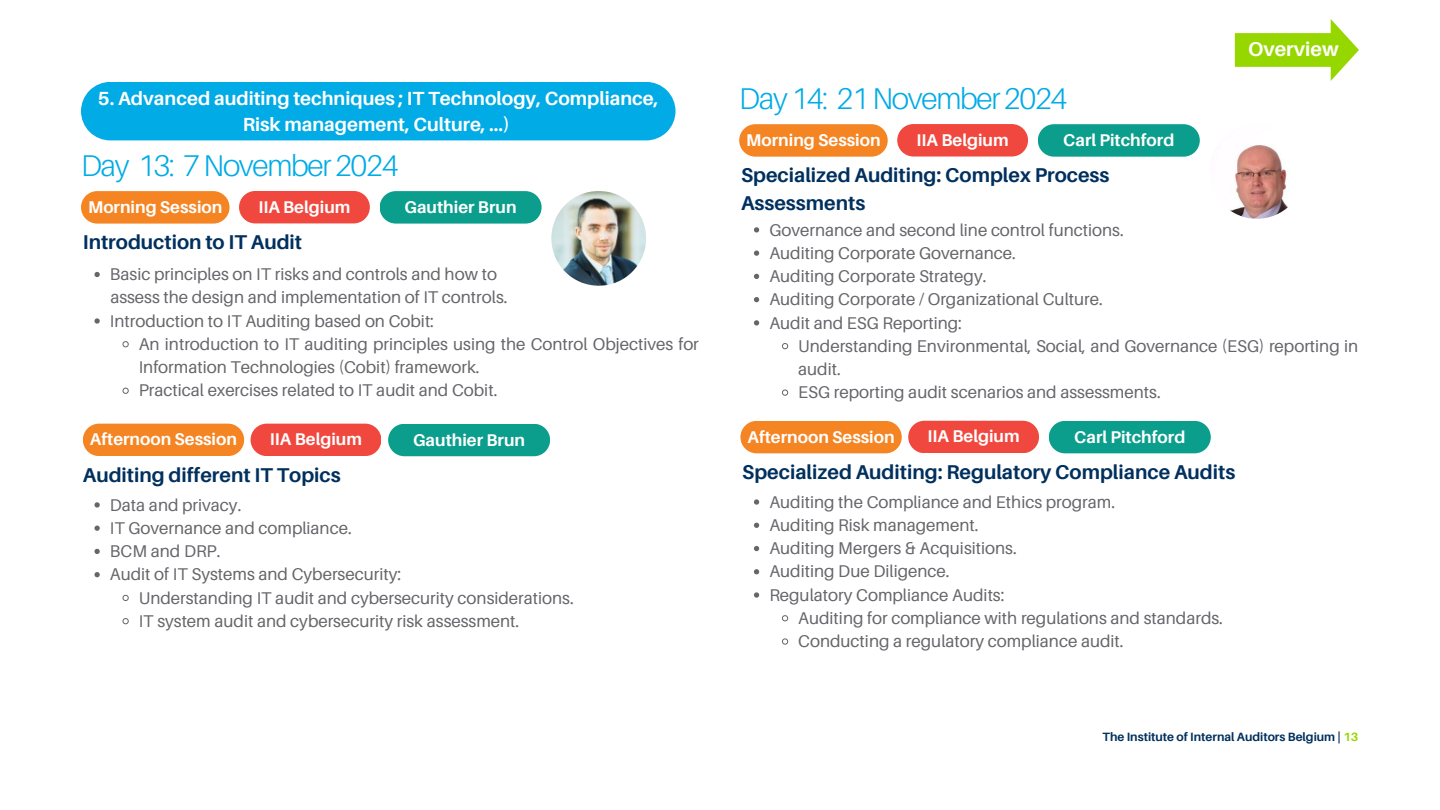
<style>
.page{position:relative;width:1440px;height:810px;background:#fff}
.page>*{position:absolute;margin:0;border:0;box-sizing:border-box;transform-origin:0 0}
.t1{font:300 30px "Aileron";letter-spacing:-.045em;color:#00abe6}
.t2{font:700 20px "Aileron";color:#00305e}
.t3{font:700 20px "Aileron";color:#fff}
.t4{font:700 19px/26.2px "Aileron";color:#fff;text-align:center}
.t5{font:17px/23.2px "Aileron";color:#65656a}
.t6{font:700 17px "Aileron";color:#fff}
.t7{font:700 12px "Aileron";color:#00305e}
.s1{color:#97d700}
</style>
<div class="page">
<svg style="left:1235px;top:19px;width:124px;height:62px"></svg>
<img style="left:551px;top:191px;width:95px;height:95px;border-radius:50%">
<div style="left:239px;top:191px;width:131px;height:32px;background:#f0483e;border-radius:16px"></div>
<div style="left:81px;top:191px;width:149px;height:33px;background:#f58423;border-radius:16px"></div>
<div style="left:251px;top:424px;width:130px;height:32px;background:#f0483e;border-radius:16px"></div>
<div style="left:83px;top:424px;width:161px;height:32px;background:#f58423;border-radius:16px"></div>
<div style="left:380px;top:191px;width:162px;height:33px;background:#0b9e8c;border-radius:16px"></div>
<div style="left:388px;top:424px;width:162px;height:32px;background:#0b9e8c;border-radius:16px"></div>
<svg style="left:94px;top:272px;width:6px;height:5px"></svg>
<svg style="left:94px;top:318px;width:6px;height:6px"></svg>
<svg style="left:122px;top:341px;width:7px;height:7px"></svg>
<svg style="left:122px;top:387px;width:7px;height:7px"></svg>
<svg style="left:94px;top:502px;width:6px;height:6px"></svg>
<svg style="left:94px;top:526px;width:6px;height:5px"></svg>
<svg style="left:94px;top:549px;width:6px;height:5px"></svg>
<svg style="left:94px;top:572px;width:6px;height:5px"></svg>
<svg style="left:122px;top:594px;width:7px;height:7px"></svg>
<svg style="left:122px;top:618px;width:7px;height:7px"></svg>
<img style="left:1210px;top:124px;width:94px;height:95px;border-radius:50%">
<div style="left:897px;top:124px;width:131px;height:33px;background:#f0483e;border-radius:16px"></div>
<div style="left:739px;top:124px;width:149px;height:33px;background:#f58423;border-radius:16px"></div>
<div style="left:1038px;top:124px;width:162px;height:33px;background:#0b9e8c;border-radius:16px"></div>
<div style="left:908px;top:421px;width:131px;height:32px;background:#f0483e;border-radius:16px"></div>
<div style="left:1049px;top:421px;width:162px;height:32px;background:#0b9e8c;border-radius:16px"></div>
<svg style="left:754px;top:499px;width:5px;height:6px"></svg>
<svg style="left:754px;top:523px;width:5px;height:5px"></svg>
<svg style="left:754px;top:546px;width:5px;height:5px"></svg>
<svg style="left:754px;top:569px;width:5px;height:5px"></svg>
<svg style="left:754px;top:592px;width:5px;height:6px"></svg>
<svg style="left:782px;top:615px;width:7px;height:7px"></svg>
<svg style="left:782px;top:638px;width:7px;height:7px"></svg>
<svg style="left:754px;top:227px;width:5px;height:6px"></svg>
<svg style="left:754px;top:251px;width:5px;height:5px"></svg>
<svg style="left:754px;top:274px;width:5px;height:5px"></svg>
<svg style="left:754px;top:297px;width:5px;height:5px"></svg>
<svg style="left:754px;top:320px;width:5px;height:6px"></svg>
<svg style="left:782px;top:343px;width:7px;height:7px"></svg>
<svg style="left:782px;top:389px;width:7px;height:7px"></svg>
<div style="left:740px;top:421px;width:162px;height:32px;background:#f58423;border-radius:16px"></div>
<div style="left:81px;top:82px;width:595px;height:58px;background:#00abe6"></div>
<p class="t4" style="left:98px;top:85px;width:562px">5. Advanced auditing techniques ; IT Technology, Compliance,<br>Risk management, Culture, …)</p>
<p class="t1" style="left:81px;top:147px;width:319px">Day 13: 7 November 2024</p>
<p class="t6" style="left:88px;top:196px;width:136px">Morning Session</p>
<p class="t6" style="left:258px;top:196px;width:93px">IIA Belgium</p>
<p class="t6" style="left:405px;top:196px;width:114px">Gauthier Brun</p>
<p class="t2" style="left:83px;top:230px;width:221px">Introduction to IT Audit</p>
<p class="t5" style="left:110px;top:262px;width:389px">Basic principles on IT risks and controls and how to</p>
<p class="t5" style="left:110px;top:309px;width:326px">Introduction to IT Auditing based on Cobit:</p>
<p class="t5" style="left:139px;top:332px;width:562px">An introduction to IT auditing principles using the Control Objectives for<br>Information Technologies (Cobit) framework.</p>
<p class="t5" style="left:139px;top:378px;width:360px">Practical exercises related to IT audit and Cobit.</p>
<p class="t5" style="left:110px;top:285px;width:399px">assess the design and implementation of IT controls.</p>
<p class="t6" style="left:90px;top:429px;width:149px">Afternoon Session</p>
<p class="t6" style="left:270px;top:429px;width:93px">IIA Belgium</p>
<p class="t6" style="left:413px;top:429px;width:114px">Gauthier Brun</p>
<p class="t2" style="left:83px;top:463px;width:259px">Auditing different IT Topics</p>
<p class="t5" style="left:110px;top:493px;width:133px">Data and privacy.</p>
<p class="t5" style="left:110px;top:516px;width:243px">IT Governance and compliance.</p>
<p class="t5" style="left:110px;top:539px;width:112px">BCM and DRP.</p>
<p class="t5" style="left:110px;top:562px;width:293px">Audit of IT Systems and Cybersecurity:</p>
<p class="t5" style="left:139px;top:586px;width:437px">Understanding IT audit and cybersecurity considerations.</p>
<p class="t5" style="left:139px;top:609px;width:382px">IT system audit and cybersecurity risk assessment.</p>
<p class="t1" style="left:739px;top:80px;width:330px">Day 14: 21 November 2024</p>
<p class="t6" style="left:746px;top:129px;width:136px">Morning Session</p>
<p class="t6" style="left:917px;top:129px;width:93px">IIA Belgium</p>
<p class="t6" style="left:1063px;top:129px;width:113px">Carl Pitchford</p>
<p class="t2" style="left:741px;top:163px;width:370px">Specialized Auditing: Complex Process</p>
<p class="t2" style="left:741px;top:191px;width:126px">Assessments</p>
<p class="t3" style="left:1248px;top:37px;width:92px">Overview</p>
<p class="t5" style="left:769px;top:218px;width:356px">Governance and second line control functions.</p>
<p class="t5" style="left:769px;top:241px;width:248px">Auditing Corporate Governance.</p>
<p class="t5" style="left:769px;top:264px;width:219px">Auditing Corporate Strategy.</p>
<p class="t5" style="left:769px;top:287px;width:335px">Auditing Corporate / Organizational Culture.</p>
<p class="t5" style="left:769px;top:311px;width:194px">Audit and ESG Reporting:</p>
<p class="t5" style="left:798px;top:334px;width:562px">Understanding Environmental, Social, and Governance (ESG) reporting in audit.</p>
<p class="t5" style="left:798px;top:380px;width:364px">ESG reporting audit scenarios and assessments.</p>
<p class="t6" style="left:748px;top:426px;width:149px">Afternoon Session</p>
<p class="t6" style="left:928px;top:426px;width:93px">IIA Belgium</p>
<p class="t6" style="left:1074px;top:426px;width:113px">Carl Pitchford</p>
<p class="t2" style="left:742px;top:460px;width:495px">Specialized Auditing: Regulatory Compliance Audits</p>
<p class="t5" style="left:769px;top:490px;width:347px">Auditing the Compliance and Ethics program.</p>
<p class="t5" style="left:769px;top:513px;width:211px">Auditing Risk management.</p>
<p class="t5" style="left:769px;top:536px;width:249px">Auditing Mergers &amp; Acquisitions.</p>
<p class="t5" style="left:769px;top:560px;width:182px">Auditing Due Diligence.</p>
<p class="t5" style="left:769px;top:583px;width:237px">Regulatory Compliance Audits:</p>
<p class="t5" style="left:798px;top:606px;width:426px">Auditing for compliance with regulations and standards.</p>
<p class="t5" style="left:798px;top:629px;width:327px">Conducting a regulatory compliance audit.</p>
<p class="t7" style="left:1103px;top:729px;width:257px">The Institute of Internal Auditors Belgium | <span class="s1">13</span></p>
</div>
